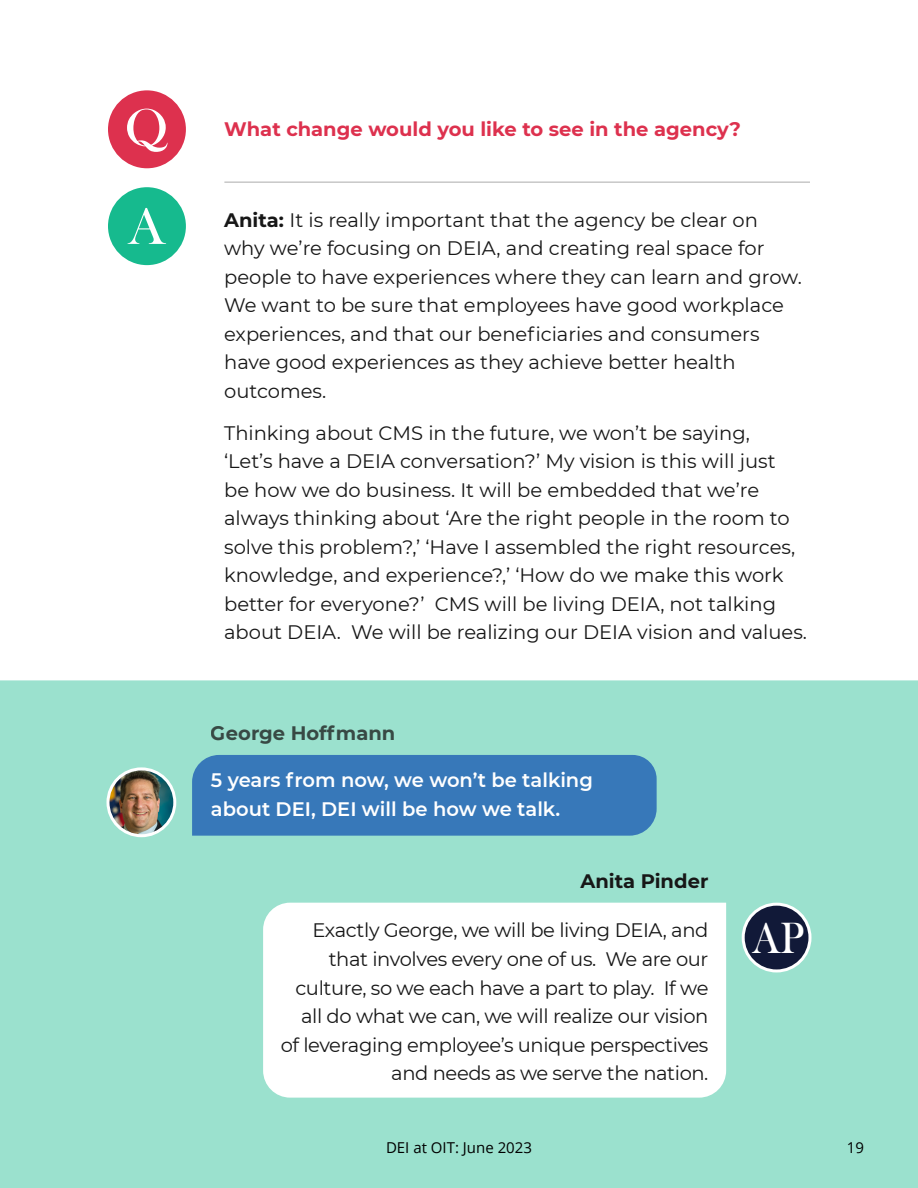
<style>
.page{position:relative;width:918px;height:1188px;background:#fff}
.page>*{position:absolute;margin:0;border:0;box-sizing:border-box;transform-origin:0 0}
.t1{font:54px "Baskerville Old Face";color:#fff}
.Body{font:45px "Baskerville Old Face";color:#fff;scale:.9 1}
.Body-2{font:19.5px/28.5px "Montserrat";color:#171717}
.Body-3{font:19.5px/28.5px "Montserrat";letter-spacing:-.02em;color:#171717;text-align:right}
.t2{font:600 19.5px/28.5px "Montserrat";color:#fff}
.Body-4{font:700 19.5px "Montserrat";color:#dd314e}
.t3{font:700 19.5px "Montserrat";color:#171717}
.t4{font:15px "Open Sans";color:#000}
.s1{font-weight:700}
</style>
<div class="page">
<hr style="left:224px;top:181px;width:586px;height:2px;background:#c7c7c7">
<div style="left:108px;top:187px;width:78px;height:78px;background:#16ba8e;border-radius:50%"></div>
<div style="left:108px;top:90px;width:78px;height:78px;background:#dd314e;border-radius:50%"></div>
<div style="left:0;top:680px;width:918px;height:508px;background:#9be1ce"></div>
<div style="left:192px;top:755px;width:465px;height:81px;background:#3778b9"></div>
<img style="left:108px;top:769px;width:67px;height:67px;border-radius:33px">
<div style="left:107px;top:767px;width:69px;height:70px;border:3px solid #fff;border-radius:50%"></div>
<svg style="left:263px;top:903px;width:463px;height:195px"></svg>
<div style="left:743px;top:904px;width:67px;height:67px;background:#111938;border-radius:50%"></div>
<div style="left:742px;top:903px;width:69px;height:69px;border:3px solid #fff;border-radius:50%"></div>
<h3 class="t1" style="left:124px;top:98px;width:45px">Q</h3>
<p class="Body-4" style="left:224px;top:115px;width:518px">What change would you like to see in the agency?</p>
<h3 class="t1" style="left:128px;top:196px;width:39px">A</h3>
<p class="Body-2" style="left:224px;top:205px;width:579px"><span class="s1">Anita:</span> It is really important that the agency be clear on why we’re focusing on DEIA, and creating real space for people to have experiences where they can learn and grow.<br>We want to be sure that employees have good workplace experiences, and that our beneficiaries and consumers have good experiences as they achieve better health outcomes.</p>
<p class="Body-2" style="left:224px;top:418px;width:584px">Thinking about CMS in the future, we won’t be saying,<br>‘Let’s have a DEIA conversation?’ My vision is this will just<br>be how we do business. It will be embedded that we’re always thinking about ‘Are the right people in the room to solve this problem?,’ ‘Have I assembled the right resources, knowledge, and experience?,’ ‘How do we make this work better for everyone?’ CMS will be living DEIA, not talking about DEIA. We will be realizing our DEIA vision and values.</p>
<p class="t3" style="left:211px;top:719px;width:186px">George Hoffmann</p>
<p class="t2" style="left:211px;top:765px;width:384px">5 years from now, we won’t be talking about DEI, DEI will be how we talk.</p>
<h3 class="t3" style="left:580px;top:867px;width:130px">Anita Pinder</h3>
<p class="Body-3" style="left:281px;top:916px;width:429px">Exactly George, we will be living DEIA, and that involves every one of us. We are our culture, so we each have a part to play. If we all do what we can, we will realize our vision of leveraging employee’s unique perspectives and needs as we serve the nation.</p>
<p class="Body" style="left:752px;top:913px;width:59px">AP</p>
<p class="t4" style="left:386px;top:1137px;width:148px">DEI at OIT: June 2023</p>
<p class="t4" style="left:847px;top:1137px;width:19px">19</p>
</div>
